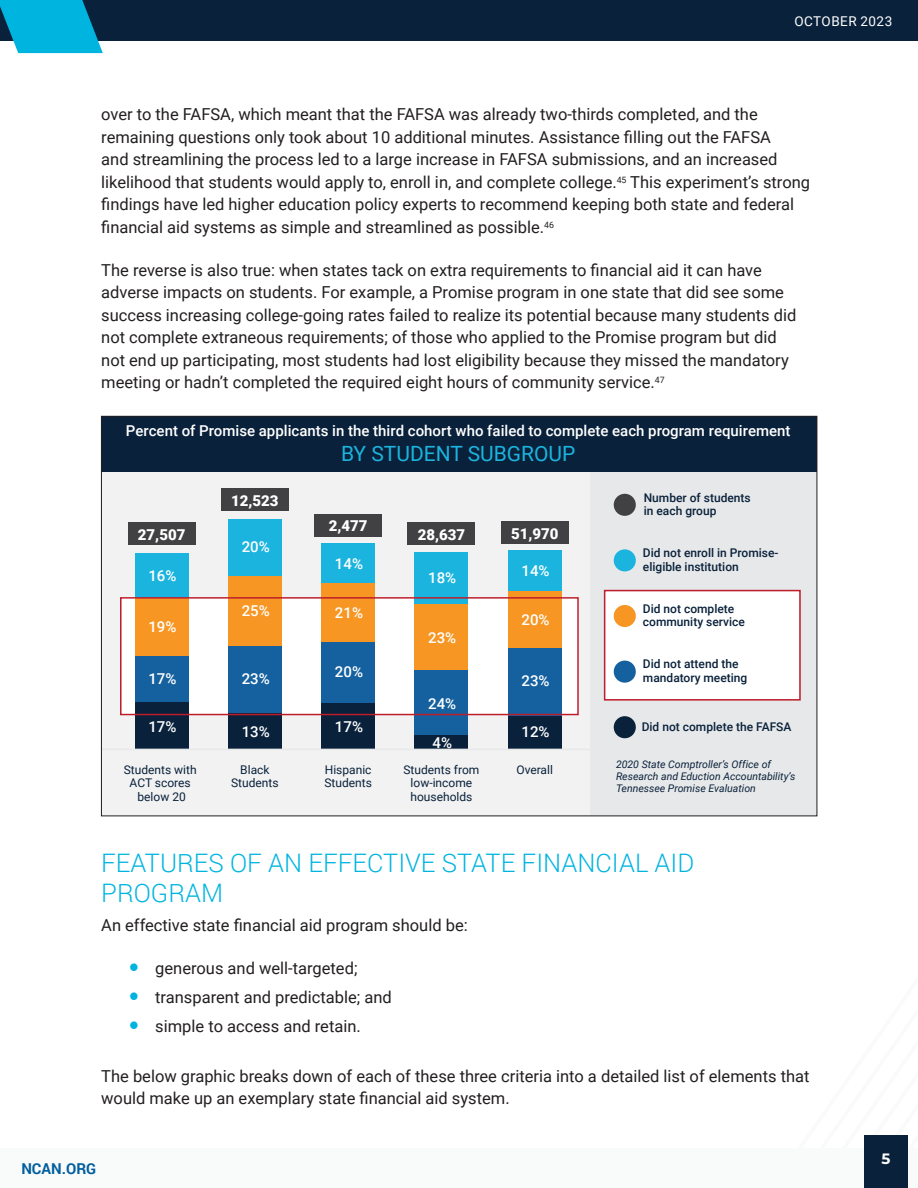
<style>
.page{position:relative;width:918px;height:1188px;background:#fff}
.page>*{position:absolute;margin:0;border:0;box-sizing:border-box;transform-origin:0 0}
.SubHead{font:300 25.5px/30px "Roboto";color:#00b4e0}
.t1{font:21px "Roboto";color:#1bb4de}
.List_Paragraph{font:16.5px/22.5px "Roboto";color:#231f20}
.t2{font:500 15px "Roboto";color:#fff}
.t3{font:900 15px "Roboto";color:#fff}
.t4{font:700 15px "Roboto";color:#005e9e}
.t5{font:700 15px "Montserrat";color:#fff}
.t6{font:13.5px "Roboto";letter-spacing:.035em;color:#fff}
.t7{font:500 12px/13.5px "Roboto";color:#09213b}
.t8{font:12px/13.5px "Roboto";color:#09213b;text-align:center}
.t9{font:italic 10.5px/12px "Roboto";color:#09213b}
.s1{color:#00b4e0}
</style>
<div class="page">
<div style="left:0;top:1148px;width:918px;height:40px;background:#f9fafa"></div>
<div style="left:864px;top:1135px;width:44px;height:53px;background:#09213b"></div>
<div style="left:0;top:0;width:918px;height:40px;background:#09213b"></div>
<svg style="left:0;top:0;width:103px;height:53px"></svg>
<div style="left:101px;top:469px;width:489px;height:347px;background:#f2f2f2"></div>
<div style="left:122px;top:597px;width:456px;height:118px;background:#fff"></div>
<div style="left:590px;top:469px;width:227px;height:347px;background:#e7e8e9"></div>
<div style="left:605px;top:591px;width:195px;height:109px;background:#fff"></div>
<div style="left:604px;top:590px;width:197px;height:111px;border:2px solid #be1d2c"></div>
<div style="left:101px;top:416px;width:716px;height:56px;background:#09213b"></div>
<div style="left:614px;top:494px;width:22px;height:22px;background:#414042;border-radius:50%"></div>
<div style="left:614px;top:549px;width:22px;height:22px;background:#1bb4de;border-radius:50%"></div>
<div style="left:614px;top:605px;width:22px;height:22px;background:#f79622;border-radius:50%"></div>
<div style="left:614px;top:661px;width:22px;height:22px;background:#1561a0;border-radius:50%"></div>
<div style="left:614px;top:716px;width:22px;height:22px;background:#09213b;border-radius:50%"></div>
<div style="left:128px;top:522px;width:67px;height:23px;background:#414042"></div>
<div style="left:135px;top:702px;width:53px;height:47px;background:#09213b"></div>
<div style="left:135px;top:656px;width:53px;height:46px;background:#1561a0"></div>
<div style="left:135px;top:598px;width:53px;height:58px;background:#f79622"></div>
<div style="left:135px;top:553px;width:53px;height:45px;background:#1bb4de"></div>
<div style="left:228px;top:713px;width:53px;height:36px;background:#09213b"></div>
<div style="left:228px;top:646px;width:53px;height:67px;background:#1561a0"></div>
<div style="left:228px;top:575px;width:53px;height:71px;background:#f79622"></div>
<div style="left:228px;top:519px;width:53px;height:56px;background:#1bb4de"></div>
<div style="left:221px;top:488px;width:67px;height:23px;background:#414042"></div>
<div style="left:322px;top:702px;width:53px;height:47px;background:#09213b"></div>
<div style="left:322px;top:642px;width:53px;height:60px;background:#1561a0"></div>
<div style="left:322px;top:582px;width:53px;height:60px;background:#f79622"></div>
<div style="left:322px;top:543px;width:53px;height:40px;background:#1bb4de"></div>
<div style="left:315px;top:514px;width:67px;height:22px;background:#414042"></div>
<div style="left:415px;top:735px;width:53px;height:14px;background:#09213b"></div>
<div style="left:415px;top:670px;width:53px;height:65px;background:#1561a0"></div>
<div style="left:415px;top:604px;width:53px;height:66px;background:#f79622"></div>
<div style="left:415px;top:552px;width:53px;height:52px;background:#1bb4de"></div>
<div style="left:408px;top:522px;width:67px;height:23px;background:#414042"></div>
<div style="left:508px;top:715px;width:53px;height:34px;background:#09213b"></div>
<div style="left:508px;top:648px;width:53px;height:67px;background:#1561a0"></div>
<div style="left:508px;top:591px;width:53px;height:57px;background:#f79622"></div>
<div style="left:508px;top:550px;width:53px;height:41px;background:#1bb4de"></div>
<div style="left:501px;top:521px;width:67px;height:23px;background:#414042"></div>
<hr style="left:101px;top:749px;width:489px;height:1px;background:#e7e8e9">
<div style="left:120px;top:597px;width:459px;height:118px;border:1px solid #be1d2c"></div>
<p class="t6" style="left:794px;top:11px;width:99px">OCTOBER 2023</p>
<p class="List_Paragraph" style="left:101px;top:103px;width:710px">over to the FAFSA, which meant that the FAFSA was already two-thirds completed, and the remaining questions only took about 10 additional minutes. Assistance filling out the FAFSA<br>and streamlining the process led to a large increase in FAFSA submissions, and an increased likelihood that students would apply to, enroll in, and complete college.<sup>45</sup> This experiment’s strong findings have led higher education policy experts to recommend keeping both state and federal financial aid systems as simple and streamlined as possible.<sup>46</sup></p>
<p class="List_Paragraph" style="left:101px;top:258px;width:697px">The reverse is also true: when states tack on extra requirements to financial aid it can have adverse impacts on students. For example, a Promise program in one state that did see some success increasing college-going rates failed to realize its potential because many students did not complete extraneous requirements; of those who applied to the Promise program but did not end up participating, most students had lost eligibility because they missed the mandatory meeting or hadn’t completed the required eight hours of community service.<sup>47</sup></p>
<p class="t2" style="left:126px;top:420px;width:666px">Percent of Promise applicants in the third cohort who failed to complete each program requirement</p>
<p class="t1" style="left:341px;top:439px;width:236px">BY STUDENT SUBGROUP</p>
<p class="t7" style="left:644px;top:490px;width:109px">Number of students in each group</p>
<p class="t7" style="left:643px;top:546px;width:137px">Did not enroll in Promise&shy;eligible institution</p>
<p class="t7" style="left:643px;top:601px;width:103px">Did not complete community service</p>
<p class="t7" style="left:643px;top:657px;width:106px">Did not attend the mandatory meeting</p>
<p class="t7" style="left:642px;top:719px;width:151px">Did not complete the FAFSA</p>
<p class="t9" style="left:616px;top:758px;width:181px">2020 State Comptroller’s Office of<br>Research and Eduction Accountability’s<br>Tennessee Promise Evaluation</p>
<p class="t3" style="left:231px;top:490px;width:49px">12,523</p>
<p class="t3" style="left:329px;top:515px;width:40px">2,477</p>
<p class="t3" style="left:511px;top:523px;width:49px">51,970</p>
<p class="t3" style="left:138px;top:524px;width:49px">27,507</p>
<p class="t3" style="left:418px;top:524px;width:49px">28,637</p>
<p class="t2" style="left:242px;top:536px;width:30px">20%</p>
<p class="t2" style="left:335px;top:553px;width:30px">14%</p>
<p class="t2" style="left:522px;top:561px;width:30px">14%</p>
<p class="t2" style="left:148px;top:565px;width:30px">16%</p>
<p class="t2" style="left:428px;top:567px;width:30px">18%</p>
<p class="t2" style="left:242px;top:600px;width:30px">25%</p>
<p class="t2" style="left:335px;top:602px;width:30px">21%</p>
<p class="t2" style="left:522px;top:610px;width:30px">20%</p>
<p class="t2" style="left:148px;top:616px;width:30px">19%</p>
<p class="t2" style="left:428px;top:628px;width:30px">23%</p>
<p class="t2" style="left:335px;top:661px;width:30px">20%</p>
<p class="t2" style="left:148px;top:668px;width:30px">17%</p>
<p class="t2" style="left:242px;top:668px;width:30px">23%</p>
<p class="t2" style="left:522px;top:670px;width:30px">23%</p>
<p class="t2" style="left:428px;top:693px;width:30px">24%</p>
<p class="t2" style="left:148px;top:716px;width:30px">17%</p>
<p class="t2" style="left:335px;top:716px;width:30px">17%</p>
<p class="t2" style="left:242px;top:722px;width:30px">13%</p>
<p class="t2" style="left:522px;top:722px;width:30px">12%</p>
<p class="t2" style="left:432px;top:732px;width:21px">4%</p>
<p class="t8" style="left:403px;top:762px;width:77px">Students from low-income households</p>
<p class="t8" style="left:124px;top:762px;width:74px">Students with<br>ACT scores below 20</p>
<p class="t8" style="left:231px;top:762px;width:49px">Black<br>Students</p>
<p class="t8" style="left:516px;top:762px;width:38px">Overall</p>
<p class="t8" style="left:324px;top:762px;width:49px;text-align:left">Hispanic<br>Students</p>
<p class="SubHead" style="left:101px;top:847px;width:594px">FEATURES OF AN EFFECTIVE STATE FINANCIAL AID<br>PROGRAM</p>
<p class="List_Paragraph" style="left:101px;top:913px;width:368px">An effective state financial aid program should be:</p>
<p class="List_Paragraph" style="left:128px;top:956px;width:231px"><span class="s1">•</span> generous and well-targeted;</p>
<p class="List_Paragraph" style="left:128px;top:985px;width:265px"><span class="s1">•</span> transparent and predictable; and</p>
<p class="List_Paragraph" style="left:128px;top:1015px;width:234px"><span class="s1">•</span> simple to access and retain.</p>
<p class="List_Paragraph" style="left:101px;top:1064px;width:710px">The below graphic breaks down of each of these three criteria into a detailed list of elements that would make up an exemplary state financial aid system.</p>
<p class="t4" style="left:21px;top:1158px;width:76px">NCAN.ORG</p>
<p class="t5" style="left:882px;top:1147px;width:10px">5</p>
</div>
